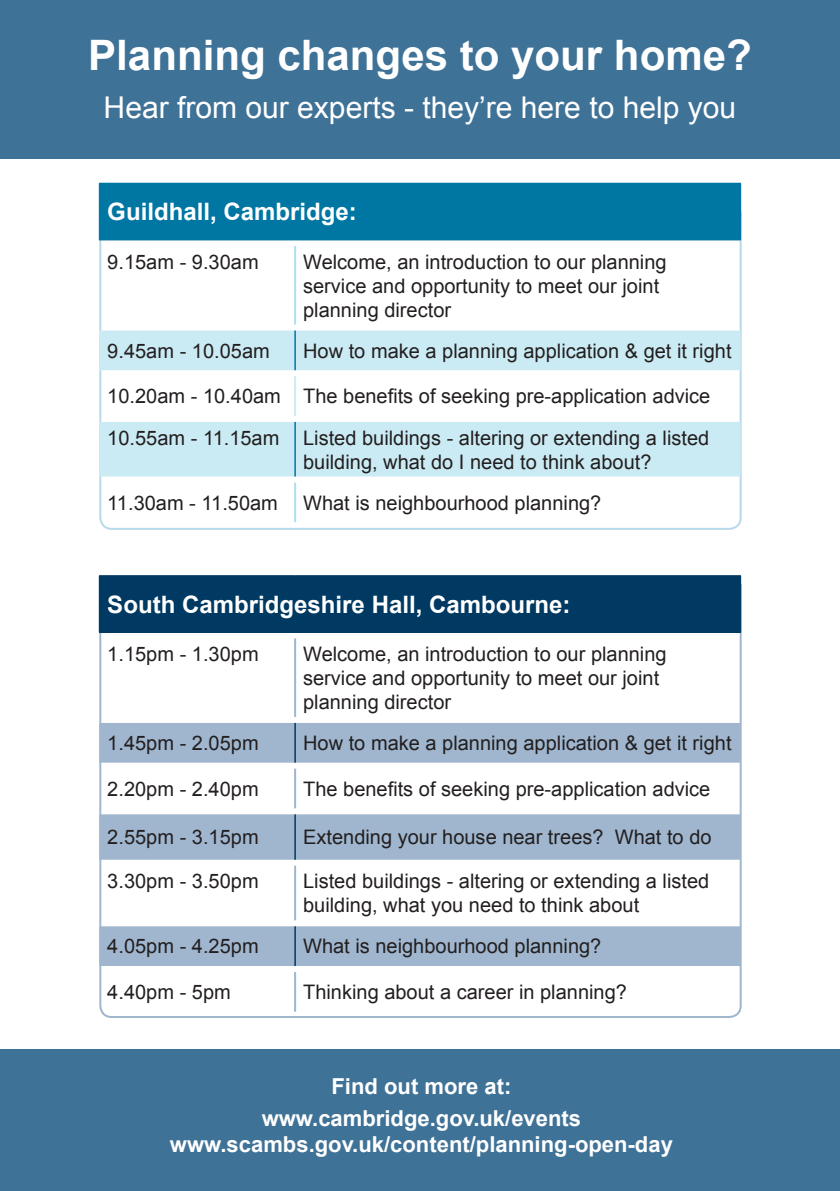
<style>
.page{position:relative;width:840px;height:1191px;background:#fff}
.page>*{position:absolute;margin:0;border:0;box-sizing:border-box;transform-origin:0 0}
.t1{font:700 42px "Arial";color:#fff}
.t2{font:30px "Arial";color:#fff}
.t3{font:700 24px "Arial";color:#fff}
.t4{font:700 22px "Arial";color:#fff}
.t5{font:20px/24px "Arial";color:#231f20}
</style>
<div class="page">
<svg style="left:98px;top:210px;width:644px;height:320px"></svg>
<svg style="left:98px;top:583px;width:644px;height:435px"></svg>
<div style="left:0;top:0;width:839px;height:159px;background:#3f7297"></div>
<div style="left:0;top:1049px;width:839px;height:142px;background:#3f7297"></div>
<div style="left:99px;top:183px;width:641px;height:57px;background:#0076a3"></div>
<svg style="left:99px;top:330px;width:641px;height:146px;fill:#cbebf4"></svg>
<div style="left:99px;top:575px;width:641px;height:57px;background:#003a62"></div>
<div style="left:99px;top:723px;width:641px;height:39px;background:#9fb6ce"></div>
<svg style="left:99px;top:814px;width:641px;height:152px;fill:#9fb6ce"></svg>
<hr style="left:294px;top:638px;width:2px;height:79px;background:#9fb6ce">
<hr style="left:294px;top:768px;width:2px;height:40px;background:#9fb6ce">
<hr style="left:294px;top:865px;width:2px;height:55px;background:#9fb6ce">
<hr style="left:294px;top:972px;width:2px;height:39px;background:#9fb6ce">
<hr style="left:740px;top:576px;width:1px;height:56px;background:#003a62">
<hr style="left:99px;top:632px;width:196px;height:1px;background:#003a62">
<hr style="left:295px;top:632px;width:445px;height:1px;background:#003a62">
<hr style="left:740px;top:183px;width:1px;height:57px;background:#0076a3">
<hr style="left:99px;top:240px;width:196px;height:1px;background:#0076a3">
<hr style="left:295px;top:240px;width:445px;height:1px;background:#0076a3">
<hr style="left:294px;top:246px;width:2px;height:78px;background:#abdfef">
<hr style="left:294px;top:376px;width:2px;height:40px;background:#cbebf4">
<hr style="left:294px;top:482px;width:2px;height:40px;background:#abdfef">
<hr style="left:294px;top:422px;width:2px;height:54px;background:#0076a3">
<hr style="left:294px;top:330px;width:2px;height:40px;background:#0076a3">
<hr style="left:294px;top:723px;width:2px;height:39px;background:#003a62">
<hr style="left:294px;top:814px;width:2px;height:45px;background:#003a62">
<hr style="left:294px;top:926px;width:2px;height:40px;background:#003a62">
<p class="t1" style="left:88px;top:28px;width:664px">Planning changes to your home?</p>
<p class="t2" style="left:104px;top:87px;width:633px">Hear from our experts - they’re here to help you</p>
<p class="t3" style="left:107px;top:196px;width:251px">Guildhall, Cambridge:</p>
<p class="t5" style="left:107px;top:250px;width:153px">9.15am - 9.30am</p>
<p class="t5" style="left:303px;top:250px;width:365px">Welcome, an introduction to our planning service and opportunity to meet our joint planning director</p>
<p class="t5" style="left:107px;top:339px;width:164px">9.45am - 10.05am</p>
<p class="t5" style="left:303px;top:339px;width:429px">How to make a planning application &amp; get it right</p>
<p class="t5" style="left:107px;top:384px;width:175px">10.20am - 10.40am</p>
<p class="t5" style="left:303px;top:384px;width:408px">The benefits of seeking pre-application advice</p>
<p class="t5" style="left:107px;top:426px;width:173px">10.55am - 11.15am</p>
<p class="t5" style="left:303px;top:426px;width:407px">Listed buildings - altering or extending a listed building, what do I need to think about?</p>
<p class="t5" style="left:107px;top:491px;width:172px">11.30am - 11.50am</p>
<p class="t5" style="left:303px;top:491px;width:299px">What is neighbourhood planning?</p>
<p class="t3" style="left:107px;top:588px;width:464px">South Cambridgeshire Hall, Cambourne:</p>
<p class="t5" style="left:107px;top:642px;width:153px">1.15pm - 1.30pm</p>
<p class="t5" style="left:303px;top:642px;width:365px">Welcome, an introduction to our planning service and opportunity to meet our joint planning director</p>
<p class="t5" style="left:107px;top:731px;width:153px">1.45pm - 2.05pm</p>
<p class="t5" style="left:303px;top:731px;width:429px">How to make a planning application &amp; get it right</p>
<p class="t5" style="left:107px;top:777px;width:153px">2.20pm - 2.40pm</p>
<p class="t5" style="left:303px;top:777px;width:408px">The benefits of seeking pre-application advice</p>
<p class="t5" style="left:107px;top:825px;width:153px">2.55pm - 3.15pm</p>
<p class="t5" style="left:303px;top:825px;width:409px">Extending your house near trees? What to do</p>
<p class="t5" style="left:107px;top:869px;width:153px">3.30pm - 3.50pm</p>
<p class="t5" style="left:303px;top:869px;width:407px">Listed buildings - altering or extending a listed building, what you need to think about</p>
<p class="t5" style="left:107px;top:934px;width:153px">4.05pm - 4.25pm</p>
<p class="t5" style="left:303px;top:934px;width:299px">What is neighbourhood planning?</p>
<p class="t5" style="left:107px;top:980px;width:125px">4.40pm - 5pm</p>
<p class="t5" style="left:303px;top:980px;width:325px">Thinking about a career in planning?</p>
<p class="t4" style="left:331px;top:1071px;width:181px">Find out more at:</p>
<p class="t4" style="left:261px;top:1103px;width:321px">www.cambridge.gov.uk/events</p>
<p class="t4" style="left:170px;top:1129px;width:504px">www.scambs.gov.uk/content/planning-open-day</p>
</div>
